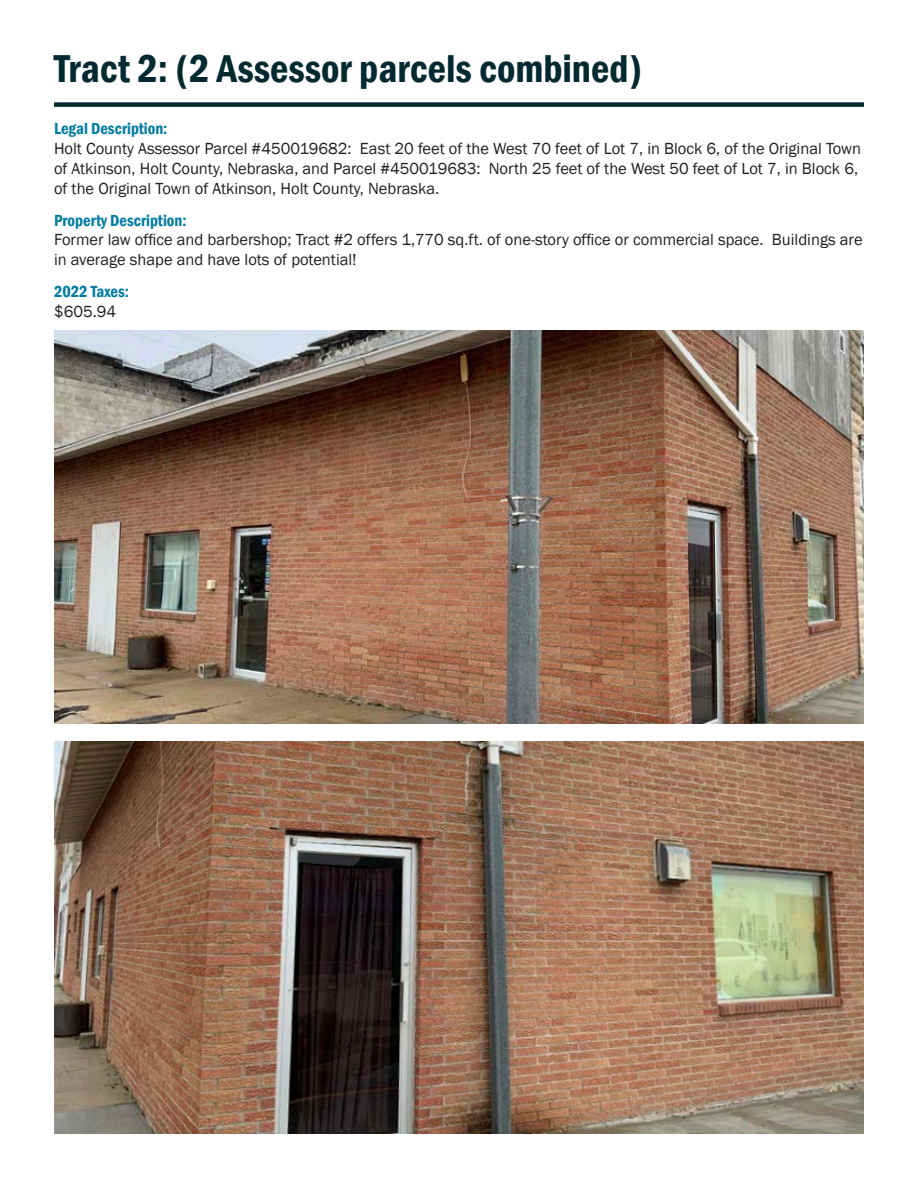
<style>
.page{position:relative;width:918px;height:1188px;background:#fff}
.page>*{position:absolute;margin:0;border:0;box-sizing:border-box;transform-origin:0 0}
.t1{font:600 condensed 39.9px "Franklin Gothic";color:#002930}
.t2{font:16.5px/19.8px "Franklin Gothic";color:#231f20}
.t3{font:600 condensed 16.5px "Franklin Gothic";color:#007ca0}
</style>
<div class="page">
<div style="left:54px;top:102px;width:810px;height:5px;background:#002930"></div>
<img style="left:54px;top:330px;width:810px;height:393px">
<img style="left:54px;top:741px;width:810px;height:393px">
<h1 class="t1" style="left:54px;top:42px;width:590px">Tract 2: (2 Assessor parcels combined)</h1>
<p class="t3" style="left:54px;top:118px;width:115px">Legal Description:</p>
<p class="t2" style="left:54px;top:139px;width:809px">Holt County Assessor Parcel #450019682: East 20 feet of the West 70 feet of Lot 7, in Block 6, of the Original Town of Atkinson, Holt County, Nebraska, and Parcel #450019683: North 25 feet of the West 50 feet of Lot 7, in Block 6, of the Original Town of Atkinson, Holt County, Nebraska.</p>
<p class="t3" style="left:54px;top:209px;width:134px">Property Description:</p>
<p class="t2" style="left:54px;top:230px;width:810px">Former law office and barbershop; Tract #2 offers 1,770 sq.ft. of one-story office or commercial space. Buildings are in average shape and have lots of potential!</p>
<p class="t3" style="left:54px;top:280px;width:77px">2022 Taxes:</p>
<p class="t2" style="left:54px;top:302px;width:64px">$605.94</p>
</div>
